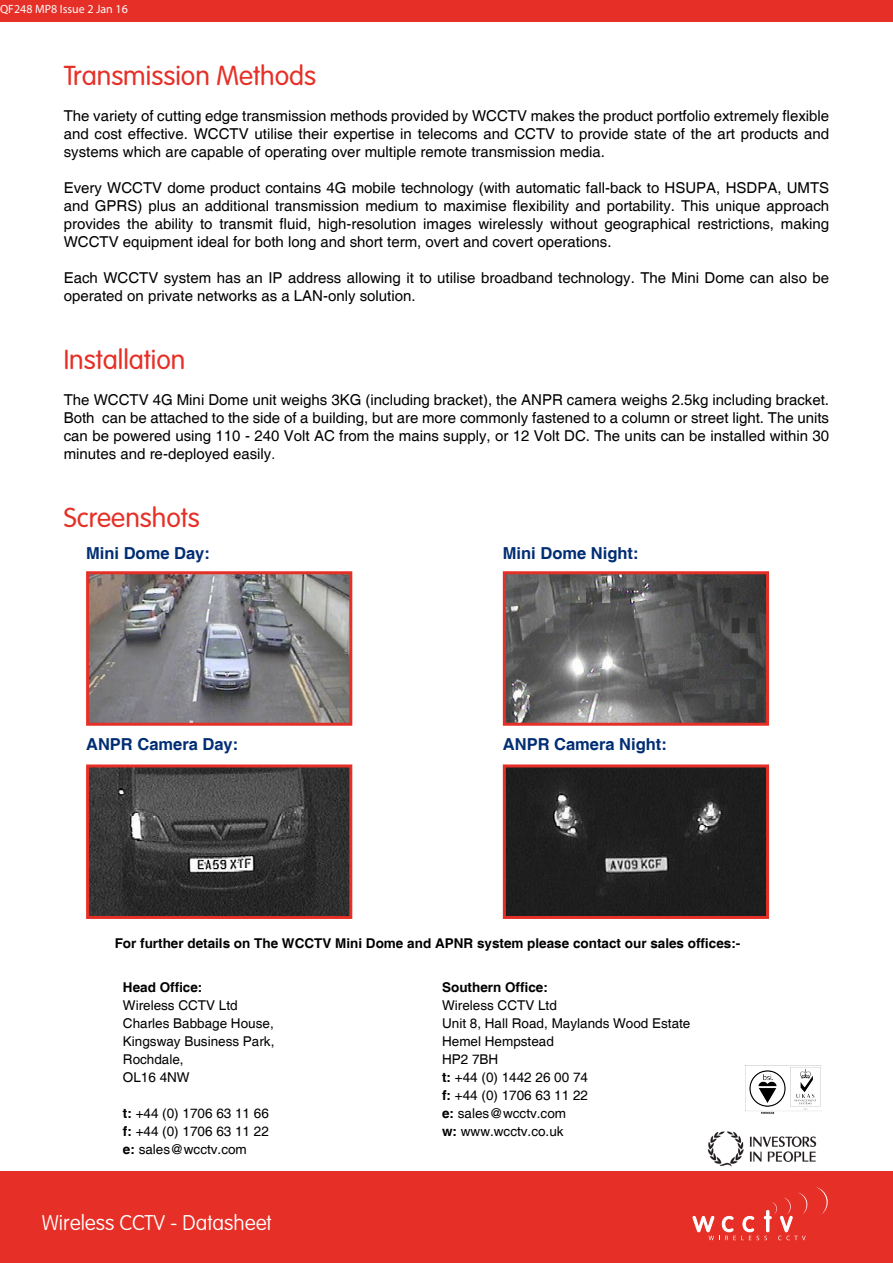
<style>
.page{position:relative;width:893px;height:1263px;background:#fff}
.page>*{position:absolute;margin:0;border:0;box-sizing:border-box;transform-origin:0 0}
.t1{font:300 27px "VAG Rounded Std";color:#e63027}
.t2{font:100 21px "VAG Rounded Std";color:#fffffe}
.t3{font:21px "Myriad Pro";color:#fff}
.t4{font:700 16.5px "Helvetica";color:#002d73}
.t5{font:15px/18px "Helvetica";color:#000;text-align:justify}
.t6{font:13.5px/18px "Helvetica";color:#000}
.t7{font:700 13.5px "Helvetica";color:#000}
.t8{font:12px "Myriad Pro";color:#fbfbfc}
.s1{font-size:13.5px}
.s2{font-weight:700}
</style>
<div class="page">
<div style="left:0;top:0;width:893px;height:21px;background:#e63027"></div>
<img style="left:707px;top:1131px;width:110px;height:36px">
<img style="left:745px;top:1065px;width:76px;height:49px">
<div style="left:0;top:1171px;width:893px;height:92px;background:#e63027"></div>
<svg style="left:692px;top:1187px;width:136px;height:53px"></svg>
<img style="left:90px;top:575px;width:258px;height:147px">
<div style="left:86px;top:571px;width:266px;height:155px;border:3px solid #e63027"></div>
<img style="left:90px;top:768px;width:258px;height:147px">
<div style="left:86px;top:764px;width:266px;height:155px;border:3px solid #e63027"></div>
<img style="left:507px;top:575px;width:258px;height:147px">
<div style="left:503px;top:571px;width:266px;height:155px;border:3px solid #e63027"></div>
<img style="left:507px;top:768px;width:258px;height:147px">
<div style="left:503px;top:764px;width:266px;height:155px;border:3px solid #e63027"></div>
<p class="t8" style="left:0;top:2px;width:129px">QF248 MP8 Issue 2 Jan 16</p>
<h1 class="t1" style="left:64px;top:60px;width:254px">Transmission Methods</h1>
<p class="t5" style="left:64px;top:107px;width:767px">The variety of cutting edge transmission methods provided by WCCTV makes the product portfolio extremely flexible and cost effective. WCCTV utilise their expertise in telecoms and CCTV to provide state of the art products and systems which are capable of operating over multiple remote transmission media.</p>
<p class="t5" style="left:64px;top:179px;width:767px">Every WCCTV dome product contains 4G mobile technology (with automatic fall-back to HSUPA, HSDPA, UMTS and GPRS) plus an additional transmission medium to maximise flexibility and portability. This unique approach provides the ability to transmit fluid, high-resolution images wirelessly without geographical restrictions, making WCCTV equipment ideal for both long and short term, overt and covert operations.</p>
<p class="t5" style="left:64px;top:269px;width:767px">Each WCCTV system has an IP address allowing it to utilise broadband technology. The Mini Dome can also be operated on private networks as a LAN-only solution.</p>
<h1 class="t1" style="left:64px;top:344px;width:123px">Installation</h1>
<p class="t5" style="left:64px;top:391px;width:767px">The WCCTV 4G Mini Dome unit weighs 3KG (including bracket), the ANPR camera weighs 2.5kg including bracket.<br>Both can be attached to the side of a building, but are more commonly fastened to a column or street light. The units can be powered using 110 - 240 Volt AC from the mains supply, or 12 Volt DC. The units can be installed within 30 minutes and re-deployed easily<span class="s1">.</span></p>
<h1 class="t1" style="left:64px;top:502px;width:138px">Screenshots</h1>
<p class="t4" style="left:86px;top:543px;width:125px">Mini Dome Day:</p>
<p class="t4" style="left:86px;top:734px;width:154px">ANPR Camera Day:</p>
<p class="t4" style="left:503px;top:543px;width:137px">Mini Dome Night:</p>
<p class="t4" style="left:503px;top:734px;width:166px">ANPR Camera Night:</p>
<p class="t7" style="left:115px;top:935px;width:627px">For further details on The WCCTV Mini Dome and APNR system please contact our sales offices:-</p>
<p class="t7" style="left:123px;top:979px;width:81px">Head Office:</p>
<p class="t6" style="left:123px;top:997px;width:153px">Wireless CCTV Ltd<br>Charles Babbage House,<br>Kingsway Business Park,<br>Rochdale,<br>OL16 4NW</p>
<p class="t6" style="left:123px;top:1105px;width:147px;text-align:justify"><span class="s2">t:</span> +44 (0) 1706 63 11 66 <span class="s2">f:</span> +44 (0) 1706 63 11 22 <span class="s2">e:</span> sales@wcctv.com</p>
<p class="t7" style="left:442px;top:979px;width:107px">Southern Office:</p>
<p class="t6" style="left:442px;top:997px;width:250px">Wireless CCTV Ltd<br>Unit 8, Hall Road, Maylands Wood Estate<br>Hemel Hempstead<br>HP2 7BH<br><span class="s2">t:</span> +44 (0) 1442 26 00 74<br><span class="s2">f:</span> +44 (0) 1706 63 11 22<br><span class="s2">e:</span> sales@wcctv.com<br><span class="s2">w:</span> www.wcctv.co.uk</p>
<h2 class="t2" style="left:42px;top:1210px;width:231px">Wireless CCTV - Datasheet</h2>
<h2 class="t3" style="left:88px;top:1208px;width:21px">es</h2>
<h2 class="t3" style="left:157px;top:1208px;width:80px">V - a as</h2>
</div>
